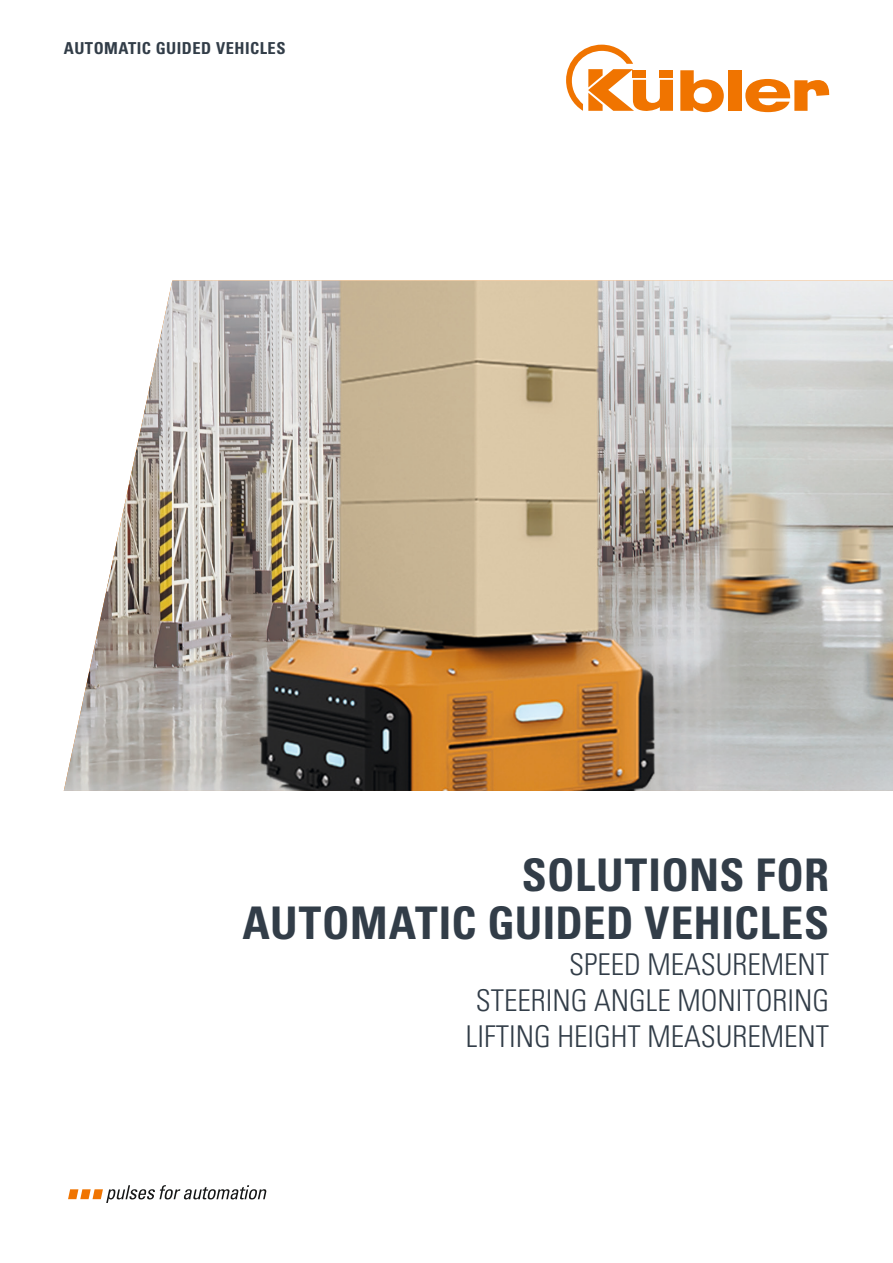
<style>
.page{position:relative;width:893px;height:1263px;background:#fff}
.page>*{position:absolute;margin:0;border:0;box-sizing:border-box;transform-origin:0 0}
.t1{font:700 condensed 45px "Univers LT Std";letter-spacing:.01em;color:#323d48}
.t2{font:300 condensed 30px "Univers LT Std";color:#323d48}
.t3{font:700 condensed 16.5px "Univers LT Std";letter-spacing:.03em;color:#323d48}
</style>
<div class="page">
<svg style="left:680px;top:70px;width:44px;height:42px"></svg>
<div style="left:728px;top:70px;width:13px;height:41px;background:#f07400"></div>
<svg style="left:745px;top:79px;width:84px;height:33px"></svg>
<svg style="left:566px;top:45px;width:107px;height:66px"></svg>
<img style="left:64px;top:281px;width:829px;height:510px">
<svg style="left:68px;top:1185px;width:198px;height:18px"></svg>
<p class="t3" style="left:64px;top:38px;width:223px">AUTOMATIC GUIDED VEHICLES</p>
<p class="t1" style="left:522px;top:847px;width:309px">SOLUTIONS FOR</p>
<p class="t1" style="left:242px;top:895px;width:588px">AUTOMATIC GUIDED VEHICLES</p>
<p class="t2" style="left:569px;top:946px;width:261px">SPEED MEASUREMENT</p>
<p class="t2" style="left:476px;top:982px;width:355px">STEERING ANGLE MONITORING</p>
<p class="t2" style="left:466px;top:1018px;width:365px">LIFTING HEIGHT MEASUREMENT</p>
</div>
